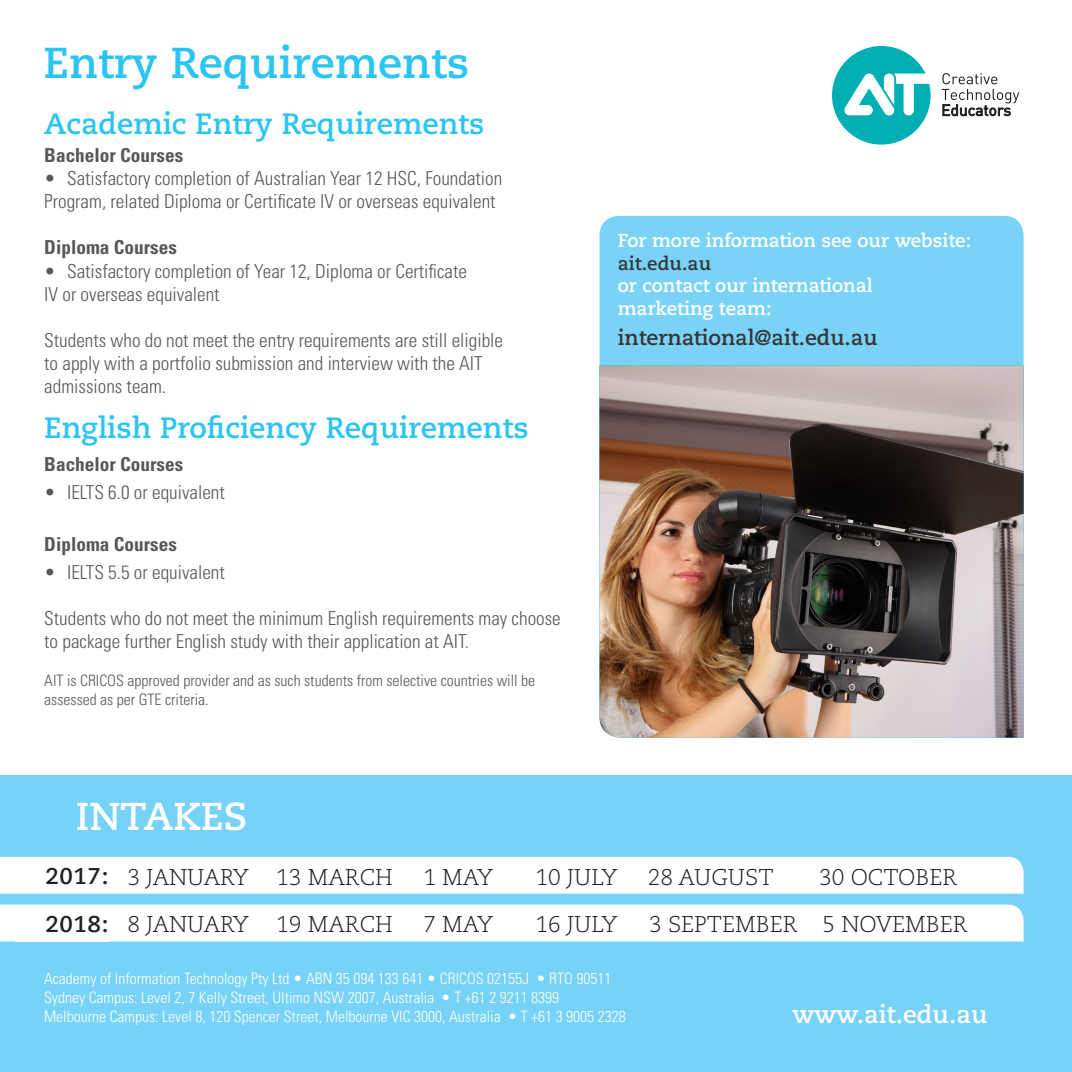
<style>
.page{position:relative;width:1072px;height:1072px;background:#fff}
.page>*{position:absolute;margin:0;border:0;box-sizing:border-box;transform-origin:0 0}
.t1{font:700 43.23px "Caecilia LT Std";color:#2bc4f3}
.t2{font:700 38.85px "Caecilia LT Std";color:#fff}
.t3{font:700 29.4px "Caecilia LT Std";color:#2bc4f3}
.t4{font:700 24.85px "Caecilia LT Std";color:#fff}
.t5{font:300 22.75px "Caecilia LT Std";color:#231f20}
.sub_title2{font:700 22.75px "Caecilia LT Std";letter-spacing:.025em;color:#231f20}
.t6{font:700 21.35px "Caecilia LT Std";color:#363536}
.t7{font:300 condensed 19.25px/23.1px "Univers LT Std";color:#57585a}
.t8{font:700 condensed 19.25px "Univers LT Std";color:#57585a}
.t9{font:700 18.72px/22.4px "Caecilia LT Std";color:#fff}
.t10{font:300 condensed 15.75px "Univers LT Std";color:#fff}
.t11{font:300 condensed 15.75px/18.9px "Univers LT Std";color:#57585a}
.s1{color:#363536}
</style>
<div class="page">
<div style="left:832px;top:46px;width:98px;height:99px;background:#00aeb3;border-radius:50%"></div>
<svg style="left:844px;top:73px;width:175px;height:43px"></svg>
<div style="left:0;top:775px;width:1071px;height:296px;background:#76d2f6"></div>
<div style="left:599px;top:216px;width:424px;height:335px;background:#7ad3f6;border-radius:19px"></div>
<div style="left:0;top:856px;width:1023px;height:37px;background:#fff"></div>
<div style="left:0;top:904px;width:1023px;height:37px;background:#fff"></div>
<div style="left:15px;top:904px;width:93px;height:37px;background:#fff"></div>
<img style="left:599px;top:365px;width:424px;height:372px">
<p class="t1" style="left:43px;top:37px;width:427px">Entry Requirements</p>
<p class="t3" style="left:44px;top:107px;width:441px">Academic Entry Requirements</p>
<p class="t8" style="left:44px;top:143px;width:141px">Bachelor Courses</p>
<p class="t7" style="left:44px;top:167px;width:459px">• Satisfactory completion of Australian Year 12 HSC, Foundation<br>Program, related Diploma or Certificate IV or overseas equivalent</p>
<p class="t8" style="left:44px;top:236px;width:134px">Diploma Courses</p>
<p class="t7" style="left:44px;top:259px;width:424px">• Satisfactory completion of Year 12, Diploma or Certificate</p>
<p class="t7" style="left:44px;top:282px;width:177px">IV or overseas equivalent</p>
<p class="t7" style="left:44px;top:328px;width:460px">Students who do not meet the entry requirements are still eligible</p>
<p class="t7" style="left:44px;top:351px;width:440px">to apply with a portfolio submission and interview with the AIT</p>
<p class="t7" style="left:44px;top:375px;width:123px">admissions team.</p>
<p class="t3" style="left:44px;top:410px;width:486px">English Proficiency Requirements</p>
<p class="t8" style="left:44px;top:452px;width:141px">Bachelor Courses</p>
<p class="t7" style="left:44px;top:481px;width:182px">• IELTS 6.0 or equivalent</p>
<p class="t8" style="left:44px;top:532px;width:134px">Diploma Courses</p>
<p class="t7" style="left:44px;top:560px;width:182px">• IELTS 5.5 or equivalent</p>
<p class="t7" style="left:44px;top:606px;width:518px">Students who do not meet the minimum English requirements may choose to package further English study with their application at AIT.</p>
<p class="t11" style="left:44px;top:670px;width:492px">AIT is CRICOS approved provider and as such students from selective countries will be assessed as per GTE criteria.</p>
<p class="t9" style="left:618px;top:230px;width:355px">For more information see our website: <span class="s1">ait.edu.au</span></p>
<p class="t9" style="left:618px;top:275px;width:256px">or contact our international marketing team:</p>
<p class="t6" style="left:618px;top:325px;width:261px">international@ait.edu.au</p>
<p class="t2" style="left:76px;top:793px;width:173px">INTAKES</p>
<p class="sub_title2" style="left:45px;top:862px;width:64px">2017:</p>
<p class="sub_title2" style="left:45px;top:910px;width:64px">2018:</p>
<p class="t5" style="left:127px;top:864px;width:267px">3 JANUARY 13 MARCH</p>
<p class="t5" style="left:423px;top:864px;width:71px">1 MAY</p>
<p class="t5" style="left:535px;top:864px;width:84px">10 JULY</p>
<p class="t5" style="left:648px;top:864px;width:127px">28 AUGUST</p>
<p class="t5" style="left:819px;top:864px;width:140px">30 OCTOBER</p>
<p class="t5" style="left:127px;top:911px;width:267px">8 JANUARY 19 MARCH</p>
<p class="t5" style="left:423px;top:911px;width:71px">7 MAY</p>
<p class="t5" style="left:535px;top:911px;width:84px">16 JULY</p>
<p class="t5" style="left:649px;top:911px;width:320px">3 SEPTEMBER 5 NOVEMBER</p>
<p class="t10" style="left:44px;top:969px;width:569px">Academy of Information Technology Pty Ltd • ABN 35 094 133 641 • CRICOS 02155J • RTO 90511</p>
<p class="t10" style="left:44px;top:988px;width:516px">Sydney Campus: Level 2, 7 Kelly Street, Ultimo NSW 2007, Australia • T +61 2 9211 8399</p>
<p class="t10" style="left:44px;top:1007px;width:583px">Melbourne Campus: Level 8, 120 Spencer Street, Melbourne VIC 3000, Australia • T +61 3 9005 2328</p>
<p class="t4" style="left:792px;top:999px;width:197px">www.ait.edu.au</p>
</div>
